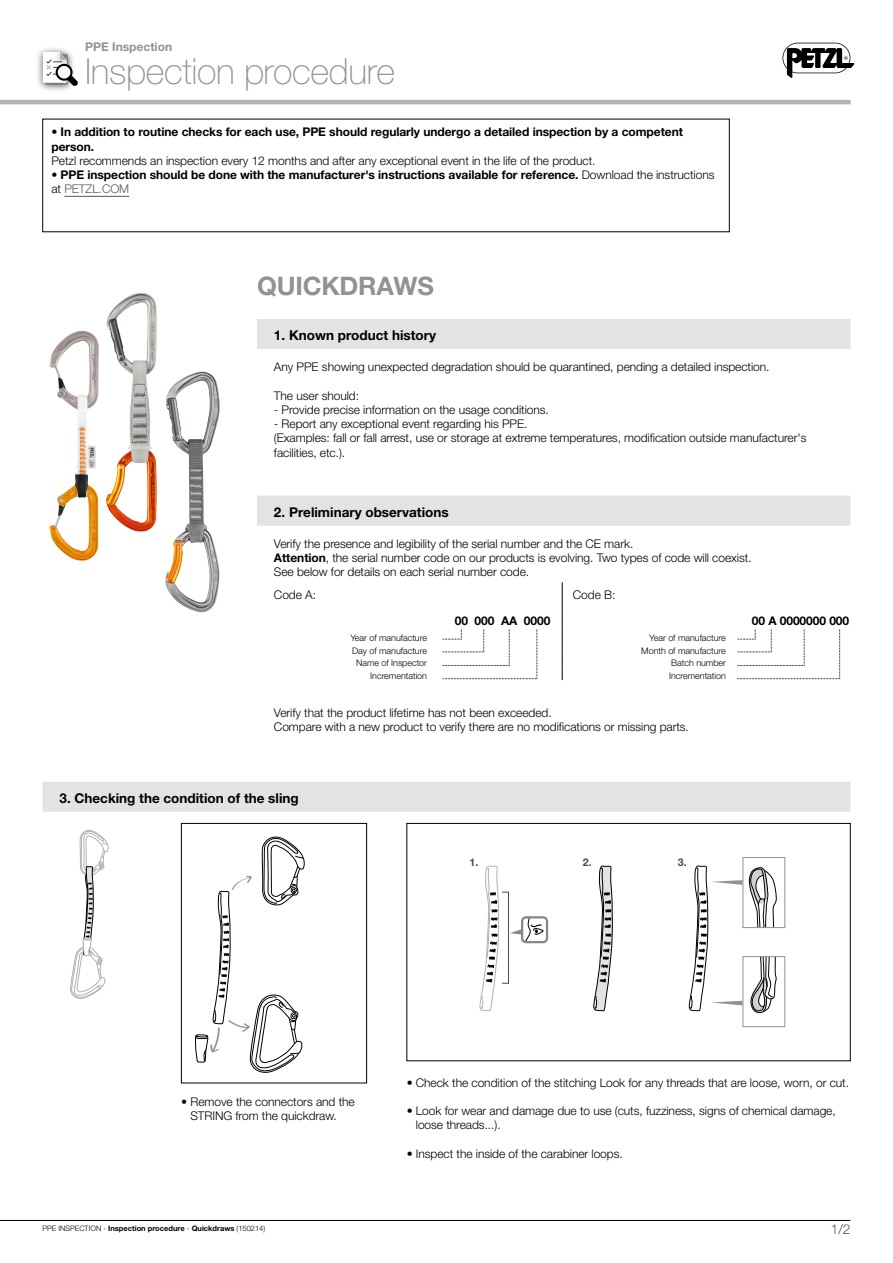
<style>
.page{position:relative;width:893px;height:1263px;background:#fff}
.page>*{position:absolute;margin:0;border:0;box-sizing:border-box;transform-origin:0 0}
.EUR-THEME{font:100 36px "Helvetica Neue LT Pro";letter-spacing:-.01em;color:#929292}
.EUR-THEME-2{font:700 25.5px "Helvetica Neue LT Pro";letter-spacing:-.01em;color:#929292}
.EUR_-_SOUSTITRE{font:700 13.5px "Helvetica Neue LT Pro";color:#000}
.Pagination{font:100 13.5px "Helvetica Neue LT Pro";color:#000}
.EUR_-_STD{font:300 12px/14.2px "Helvetica Neue LT Pro";letter-spacing:-.005em;color:#000}
.EUR_-_STD-2{font:700 12px/14.2px "Helvetica Neue LT Pro";letter-spacing:-.005em;color:#000}
.EUR-THEME-3{font:700 12px "Helvetica Neue LT Pro";color:#929292}
.t1{font:700 10.65px "Helvetica Neue LT Pro";color:#4a4a49}
.EUR_-_STD-3{font:300 9px "Helvetica Neue LT Pro";letter-spacing:-.005em;color:#000}
.t2{font:700 7.5px "Helvetica Neue LT Pro";color:#000}
.s1{font-weight:300}
.s2{font-weight:300;color:#575756}
.s3{font-weight:700}
</style>
<div class="page">
<svg style="left:782px;top:43px;width:72px;height:35px"></svg>
<hr style="left:0;top:1220px;width:850px;height:1px;background:#000">
<hr style="left:0;top:100px;width:850px;height:4px;background:#b3b2b2">
<img style="left:106px;top:293px;width:35px;height:174px">
<img style="left:49px;top:331px;width:50px;height:230px">
<img style="left:165px;top:371px;width:55px;height:241px">
<svg style="left:70px;top:830px;width:39px;height:169px"></svg>
<svg style="left:195px;top:836px;width:110px;height:237px"></svg>
<div style="left:181px;top:823px;width:186px;height:260px;border:1px solid #000"></div>
<svg style="left:479px;top:865px;width:20px;height:146px"></svg>
<svg style="left:593px;top:865px;width:20px;height:146px"></svg>
<svg style="left:750px;top:958px;width:26px;height:56px"></svg>
<div style="left:742px;top:956px;width:43px;height:71px;border:1px solid #929292"></div>
<svg style="left:749px;top:867px;width:28px;height:59px"></svg>
<div style="left:742px;top:857px;width:43px;height:71px;border:1px solid #929292"></div>
<svg style="left:689px;top:865px;width:53px;height:146px"></svg>
<div style="left:521px;top:916px;width:27px;height:27px;border:2px solid #878787;border-radius:4px"></div>
<svg style="left:510px;top:917px;width:34px;height:25px"></svg>
<div style="left:502px;top:892px;width:7px;height:91px;border:1px solid #4a4a49"></div>
<div style="left:407px;top:823px;width:443px;height:238px;border:1px solid #000"></div>
<img style="left:37px;top:48px;width:34px;height:43px">
<img style="left:50px;top:48px;width:21px;height:4px">
<svg style="left:43px;top:52px;width:35px;height:34px"></svg>
<hr style="left:64px;top:196px;width:65px;height:1px;background:#575756">
<div style="left:257px;top:319px;width:593px;height:30px;background:#e3e3e3"></div>
<div style="left:257px;top:496px;width:593px;height:30px;background:#e3e3e3"></div>
<hr style="left:562px;top:582px;width:1px;height:30px;background:#000">
<svg style="left:562px;top:612px;width:1px;height:68px"></svg>
<div style="left:43px;top:782px;width:807px;height:30px;background:#e3e3e3"></div>
<svg style="left:442px;top:628px;width:96px;height:51px"></svg>
<svg style="left:737px;top:628px;width:103px;height:51px"></svg>
<p class="EUR-THEME-3" style="left:85px;top:39px;width:89px">PPE Inspection</p>
<p class="EUR-THEME" style="left:85px;top:51px;width:312px">Inspection procedure</p>
<p class="EUR_-_STD-2" style="left:51px;top:125px;width:633px">• In addition to routine checks for each use, PPE should regularly undergo a detailed inspection by a competent person.</p>
<p class="EUR_-_STD" style="left:51px;top:153px;width:546px">Petzl recommends an inspection every 12 months and after any exceptional event in the life of the product.</p>
<p class="EUR_-_STD-2" style="left:51px;top:167px;width:665px">• PPE inspection should be done with the manufacturer's instructions available for reference. <span class="s1">Download the instructions at</span> <span class="s2">PETZL.COM</span></p>
<p class="EUR-THEME-2" style="left:257px;top:270px;width:178px">QUICKDRAWS</p>
<p class="EUR_-_SOUSTITRE" style="left:274px;top:327px;width:164px">1. Known product history</p>
<p class="EUR_-_STD" style="left:274px;top:359px;width:497px">Any PPE showing unexpected degradation should be quarantined, pending a detailed inspection.</p>
<p class="EUR_-_STD" style="left:274px;top:388px;width:87px">The user should:</p>
<p class="EUR_-_STD" style="left:274px;top:402px;width:276px">- Provide precise information on the usage conditions.</p>
<p class="EUR_-_STD" style="left:274px;top:416px;width:255px">- Report any exceptional event regarding his PPE.</p>
<p class="EUR_-_STD" style="left:274px;top:431px;width:534px">(Examples: fall or fall arrest, use or storage at extreme temperatures, modification outside manufacturer's facilities, etc.).</p>
<p class="EUR_-_SOUSTITRE" style="left:274px;top:504px;width:176px">2. Preliminary observations</p>
<p class="EUR_-_STD" style="left:274px;top:536px;width:361px">Verify the presence and legibility of the serial number and the CE mark.</p>
<p class="EUR_-_STD" style="left:274px;top:550px;width:479px"><span class="s3">Attention</span>, the serial number code on our products is evolving. Two types of code will coexist.</p>
<p class="EUR_-_STD" style="left:274px;top:565px;width:257px">See below for details on each serial number code.</p>
<p class="EUR_-_STD" style="left:274px;top:588px;width:44px">Code A:</p>
<p class="EUR_-_STD" style="left:573px;top:588px;width:44px">Code B:</p>
<p class="EUR_-_STD-2" style="left:455px;top:613px;width:97px">00 000 AA 0000</p>
<p class="EUR_-_STD-2" style="left:752px;top:613px;width:99px">00 A 0000000 000</p>
<p class="EUR_-_STD-3" style="left:350px;top:632px;width:78px">Year of manufacture</p>
<p class="EUR_-_STD-3" style="left:649px;top:632px;width:78px">Year of manufacture</p>
<p class="EUR_-_STD-3" style="left:352px;top:645px;width:76px">Day of manufacture</p>
<p class="EUR_-_STD-3" style="left:641px;top:645px;width:86px">Month of manufacture</p>
<p class="EUR_-_STD-3" style="left:356px;top:657px;width:72px">Name of Inspector</p>
<p class="EUR_-_STD-3" style="left:671px;top:657px;width:56px">Batch number</p>
<p class="EUR_-_STD-3" style="left:370px;top:670px;width:58px">Incrementation</p>
<p class="EUR_-_STD-3" style="left:669px;top:670px;width:58px">Incrementation</p>
<p class="EUR_-_STD" style="left:274px;top:705px;width:279px">Verify that the product lifetime has not been exceeded.</p>
<p class="EUR_-_STD" style="left:274px;top:719px;width:416px">Compare with a new product to verify there are no modifications or missing parts.</p>
<p class="EUR_-_SOUSTITRE" style="left:60px;top:790px;width:241px">3. Checking the condition of the sling</p>
<p class="t1" style="left:469px;top:855px;width:10px">1.</p>
<p class="t1" style="left:583px;top:855px;width:10px">2.</p>
<p class="t1" style="left:678px;top:855px;width:10px">3.</p>
<p class="EUR_-_STD" style="left:190px;top:1094px;width:166px;text-indent:-9px">• Remove the connectors and the<br>STRING from the quickdraw.</p>
<p class="t2" style="left:43px;top:1224px;width:224px"><span class="s1">PPE INSPECTION -</span> Inspection procedure <span class="s1">-</span> Quickdraws <span class="s1">(150214)</span></p>
<p class="EUR_-_STD" style="left:407px;top:1075px;width:444px">• Check the condition of the stitching Look for any threads that are loose, worn, or cut.</p>
<p class="EUR_-_STD" style="left:416px;top:1103px;width:421px;text-indent:-9px">• Look for wear and damage due to use (cuts, fuzziness, signs of chemical damage, loose threads...).</p>
<p class="EUR_-_STD" style="left:407px;top:1146px;width:218px">• Inspect the inside of the carabiner loops.</p>
<p class="Pagination" style="left:831px;top:1222px;width:21px">1/2</p>
</div>
